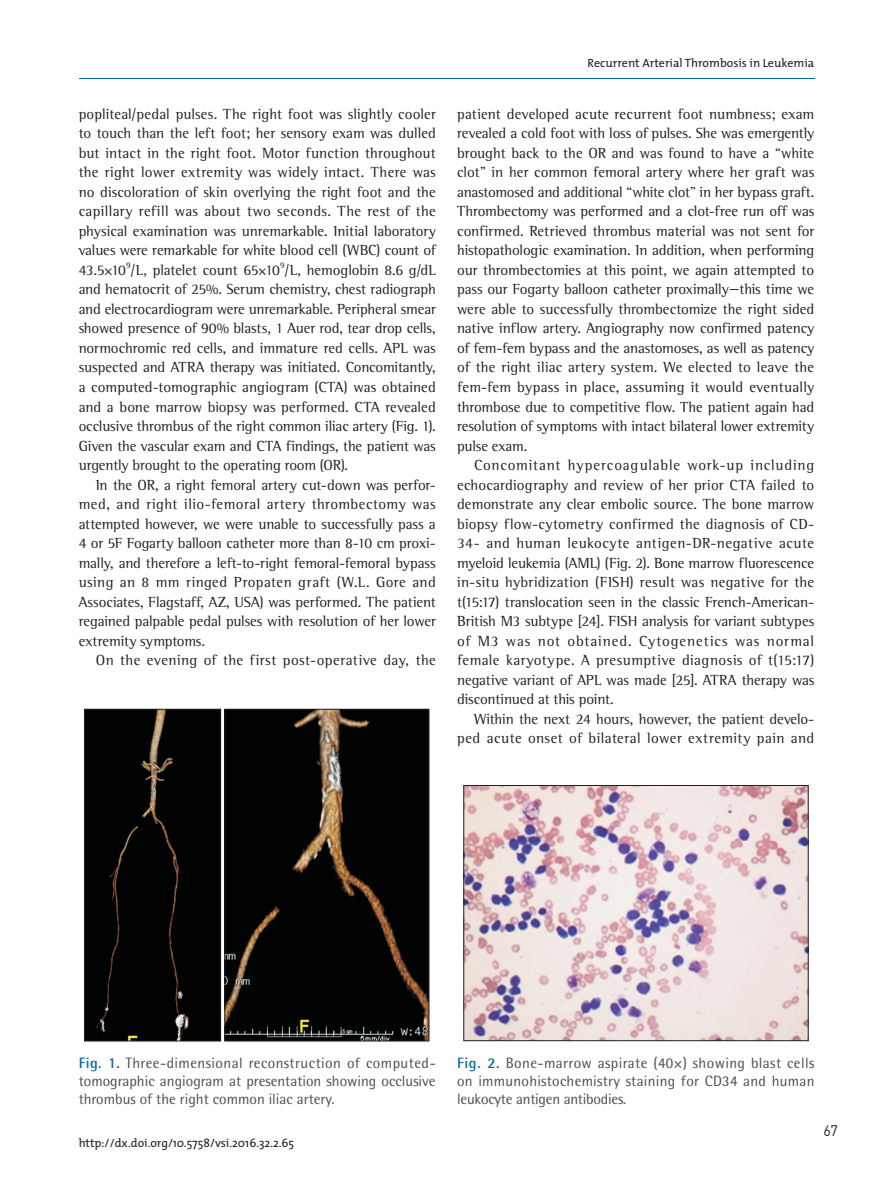
<style>
.page{position:relative;width:893px;height:1191px;background:#fff}
.page>*{position:absolute;margin:0;border:0;box-sizing:border-box;transform-origin:0 0}
.본문{font:15px/19.5px "Rotis Semi Serif Std";letter-spacing:-.005em;color:#231f20;text-align:justify}
.표제목{font:15px/18px "Rotis Semi Sans Std";color:#4b4c4d;text-align:justify}
.본문-2{font:15px/19.5px "Rotis Semi Serif Std";letter-spacing:.015em;color:#231f20;text-align:right}
.본문-3{font:15px "Rotis Semi Serif Std";letter-spacing:.03em;color:#231f20}
.t1{font:15px "Dinreg";color:#231f20;scale:.95 1}
.쪽제목_홀{font:12px "The Mix";color:#231f20}
.본문-4{font:8.7px "Rotis Semi Serif Std";color:#231f20}
.s1{font-family:"Raleigh BT"}
.s2{font-weight:700;color:#0069a4}
</style>
<div class="page">
<hr style="left:79px;top:78px;width:735px;height:1px;background:#0069a4">
<svg style="left:84px;top:708px;width:345px;height:333px;background:#0f0e0b"></svg>
<img style="left:465px;top:787px;width:341px;height:252px">
<div style="left:463px;top:785px;width:345px;height:256px;border:1px solid #231f20"></div>
<p class="본문" style="left:79px;top:104px;width:359px">popliteal/pedal pulses. The right foot was slightly cooler to touch than the left foot; her sensory exam was dulled but intact in the right foot. Motor function throughout the right lower extremity was widely intact. There was no discoloration of skin overlying the right foot and the capillary refill was about two seconds. The rest of the physical examination was unremarkable. Initial laboratory values were remarkable for white blood cell (WBC) count of 43.5×10 /L, platelet count 65×10 /L, hemoglobin 8.6 g/dL</p>
<p class="본문-4" style="left:126px;top:260px;width:6px">9</p>
<p class="본문-4" style="left:280px;top:260px;width:6px">9</p>
<p class="본문" style="left:79px;top:280px;width:359px">and hematocrit of 25%. Serum chemistry, chest radiograph and electrocardiogram were unremarkable. Peripheral smear showed presence of 90% blasts, 1 Auer rod, tear drop cells, normochromic red cells, and immature red cells. APL was suspected and ATRA therapy was initiated. Concomitantly, a computed-tomographic angiogram (CTA) was obtained and a bone marrow biopsy was performed. CTA revealed occlusive thrombus of the right common iliac artery (Fig. 1).<br>Given the vascular exam and CTA findings, the patient was urgently brought to the operating room (OR).</p>
<p class="본문" style="left:79px;top:475px;width:359px;text-indent:17px">In the OR, a right femoral artery cut-down was perfor&shy;med, and right ilio-femoral artery thrombectomy was attempted however, we were unable to successfully pass a 4 or 5F Fogarty balloon catheter more than 8-10 cm proxi&shy;mally, and therefore a left-to-right femoral-femoral bypass using an 8 mm ringed Propaten graft (W.L. Gore and Associates, Flagstaff, AZ, USA) was performed. The patient regained palpable pedal pulses with resolution of her lower extremity symptoms.</p>
<p class="본문-3" style="left:96px;top:651px;width:342px">On the evening of the first post-operative day, the</p>
<p class="쪽제목_홀" style="left:587px;top:53px;width:228px">Recurrent Arterial Thrombosis in Leukemia</p>
<p class="본문" style="left:457px;top:104px;width:359px">patient developed acute recurrent foot numbness; exam revealed a cold foot with loss of pulses. She was emergently brought back to the OR and was found to have a “white clot” in her common femoral artery where her graft was anastomosed and additional “white clot” in her bypass graft.<br>Thrombectomy was performed and a clot-free run off was confirmed. Retrieved thrombus material was not sent for histopathologic examination. In addition, when performing our thrombectomies at this point, we again attempted to pass our Fogarty balloon catheter proximally<span class="s1">−</span>this time we were able to successfully thrombectomize the right sided native inflow artery. Angiography now confirmed patency of fem-fem bypass and the anastomoses, as well as patency of the right iliac artery system. We elected to leave the fem-fem bypass in place, assuming it would eventually thrombose due to competitive flow. The patient again had resolution of symptoms with intact bilateral lower extremity pulse exam.</p>
<p class="본문" style="left:457px;top:455px;width:359px;text-indent:17px">Concomitant hypercoagulable work-up including echocardiography and review of her prior CTA failed to demonstrate any clear embolic source. The bone marrow biopsy flow-cytometry confirmed the diagnosis of CD-34- and human leukocyte antigen-DR-negative acute myeloid leukemia (AML) (Fig. 2). Bone marrow fluorescence in-situ hybridization (FISH) result was negative for the t(15:17) translocation seen in the classic French-American-British M3 subtype [24]. FISH analysis for variant subtypes of M3 was not obtained. Cytogenetics was normal female karyotype. A presumptive diagnosis of t(15:17) negative variant of APL was made [25]. ATRA therapy was discontinued at this point.</p>
<p class="본문-2" style="left:457px;top:709px;width:359px">Within the next 24 hours, however, the patient develo&shy;ped acute onset of bilateral lower extremity pain and</p>
<p class="표제목" style="left:79px;top:1053px;width:358px"><span class="s2">Fig. 1.</span> Three-dimensional reconstruction of computed&shy;tomographic angiogram at presentation showing occlusive thrombus of the right common iliac artery.</p>
<p class="표제목" style="left:457px;top:1053px;width:359px"><span class="s2">Fig. 2.</span> Bone-marrow aspirate (40×) showing blast cells on immunohistochemistry staining for CD34 and human leukocyte antigen antibodies.</p>
<p class="쪽제목_홀" style="left:79px;top:1133px;width:217px">http://dx.doi.org/10.5758/vsi.2016.32.2.65</p>
<p class="t1" style="left:823px;top:1121px;width:17px">67</p>
</div>
